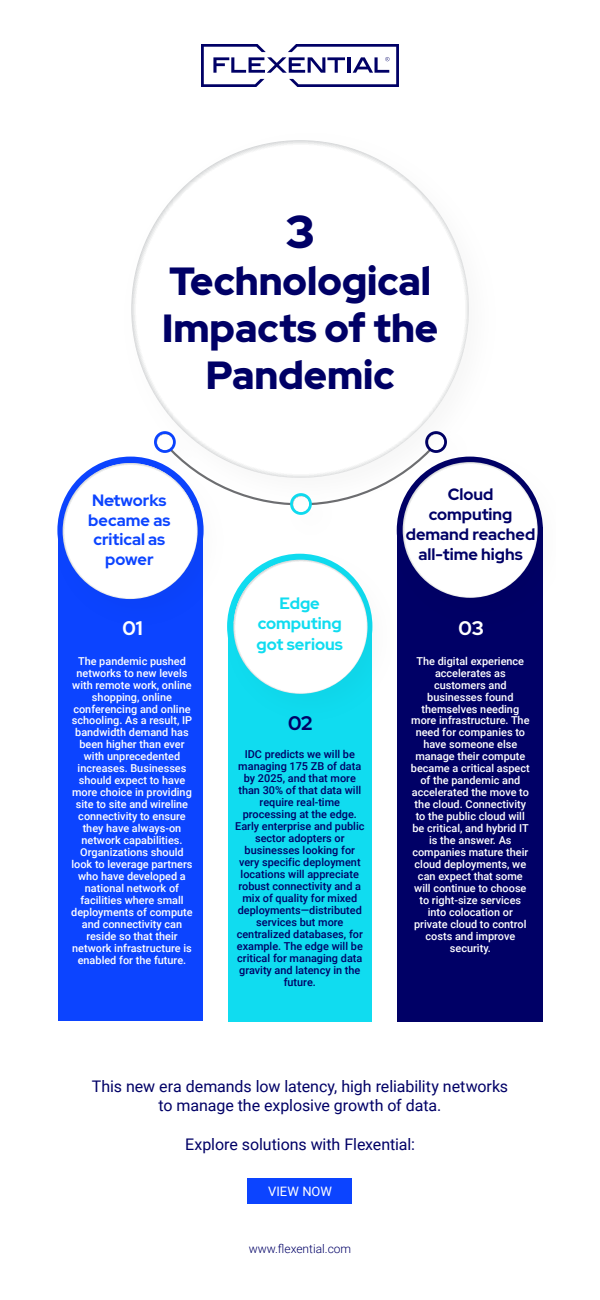
<style>
.page{position:relative;width:600px;height:1300px;background:#fff}
.page>*{position:absolute;margin:0;border:0;box-sizing:border-box;transform-origin:0 0}
.t1{font:900 46px "Red Hat Display";color:#006}
.t2{font:900 39.1px/46.9px "Red Hat Display";color:#006;text-align:center}
.t3{font:700 19.6px "Red Hat Display";color:#fff}
.t4{font:700 19.6px "Red Hat Display";color:#006}
.t5{font:700 16.4px/19.8px "Red Hat Display";color:#006;text-align:center}
.t6{font:700 16.4px/19.6px "Red Hat Display";color:#0c44ff;text-align:center}
.t7{font:700 16.4px/20.4px "Red Hat Display";color:#10dcf0;text-align:center}
.t8{font:16px/19.2px "Roboto";letter-spacing:-.005em;color:#006;text-align:center}
.t9{font:13px "Roboto";color:#fff}
.t10{font:300 12px "Roboto";color:#006}
.t11{font:500 10.9px/12px "Roboto";color:#fff;text-align:center}
.t12{font:500 10.9px/12px "Roboto";color:#006;text-align:center}
</style>
<div class="page">
<svg style="left:201px;top:44px;width:198px;height:43px"></svg>
<div style="left:58px;top:527px;width:145px;height:494px;background:#0c44ff"></div>
<div style="left:228px;top:623px;width:144px;height:398px;background:#10dcf0"></div>
<img style="left:227px;top:599px;width:146px;height:95px">
<div style="left:233px;top:560px;width:135px;height:134px;background:#fff;border-radius:67px"></div>
<div style="left:397px;top:527px;width:145px;height:494px;background:#006"></div>
<img style="left:538px;top:503px;width:5px;height:134px">
<svg style="left:63px;top:459px;width:475px;height:140px"></svg>
<img style="left:112px;top:140px;width:396px;height:377px">
<div style="left:131px;top:140px;width:338px;height:338px;background:#fff;border-radius:169px"></div>
<div style="left:248px;top:1178px;width:104px;height:26px;background:#0c44ff"></div>
<h1 class="t1" style="left:286px;top:202px;width:30px">3</h1>
<h2 class="t2" style="left:162px;top:258px;width:277px">Technological<br>Impacts of the<br>Pandemic</h2>
<h3 class="t6" style="left:88px;top:490px;width:84px">Networks became as critical as power</h3>
<h3 class="t3" style="left:122px;top:616px;width:22px">01</h3>
<p class="t11" style="left:71px;top:654px;width:123px">The pandemic pushed networks to new levels with remote work, online shopping, online conferencing and online schooling. As a result, IP bandwidth demand has been higher than ever with unprecedented increases. Businesses should expect to have more choice in providing site to site and wireline connectivity to ensure they have always-on network capabilities.<br>Organizations should look to leverage partners who have developed a national network of facilities where small deployments of compute and connectivity can reside so that their network infrastructure is enabled for the future.</p>
<h3 class="t7" style="left:257px;top:593px;width:88px">Edge computing got serious</h3>
<h3 class="t4" style="left:288px;top:710px;width:26px">02</h3>
<p class="t12" style="left:235px;top:748px;width:131px">IDC predicts we will be managing 175 ZB of data by 2025, and that more than 30% of that data will require real-time processing at the edge.<br>Early enterprise and public sector adopters or businesses looking for very specific deployment locations will appreciate robust connectivity and a mix of quality for mixed deployments—distributed services but more centralized databases, for example. The edge will be critical for managing data gravity and latency in the future.</p>
<h3 class="t5" style="left:406px;top:484px;width:131px">Cloud computing demand reached all-time highs</h3>
<h3 class="t3" style="left:458px;top:616px;width:27px">03</h3>
<p class="t11" style="left:411px;top:654px;width:120px">The digital experience accelerates as customers and businesses found themselves needing more infrastructure. The need for companies to have someone else manage their compute became a critical aspect of the pandemic and accelerated the move to the cloud. Connectivity to the public cloud will be critical, and hybrid IT is the answer. As companies mature their cloud deployments, we can expect that some will continue to choose to right-size services into colocation or private cloud to control costs and improve security.</p>
<h3 class="t8" style="left:92px;top:1076px;width:418px">This new era demands low latency, high reliability networks to manage the explosive growth of data.</h3>
<h3 class="t8" style="left:185px;top:1134px;width:231px">Explore solutions with Flexential:</h3>
<p class="t9" style="left:268px;top:1182px;width:65px">VIEW NOW</p>
<p class="t10" style="left:249px;top:1240px;width:104px">www.flexential.com</p>
</div>
